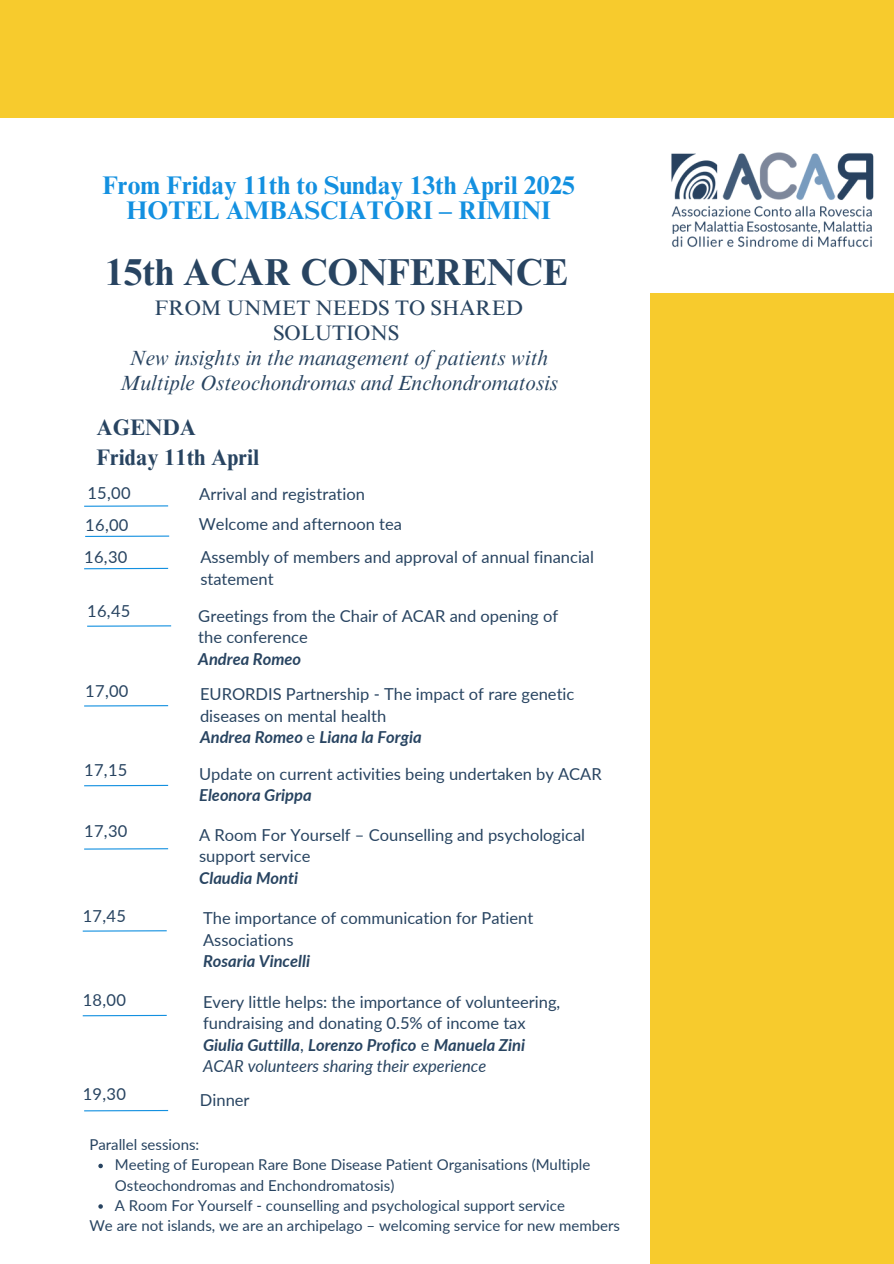
<style>
.page{position:relative;width:894px;height:1264px;background:#fff}
.page>*{position:absolute;margin:0;border:0;box-sizing:border-box;transform-origin:0 0}
.t1{font:700 37.5px "Times NRMT Pro";color:#284461}
.t2{font:700 25.5px/24.8px "Times NRMT Pro";color:#1390e0;text-align:center}
.t3{font:700 22.5px "Times NRMT Pro";color:#284461}
.t4{font:italic 21px/24.8px "Times NRMT Pro";color:#284461;text-align:center}
.t5{font:16.5px/21.3px "Lato";color:#284461}
.t6{font:italic 700 16.5px "Lato";color:#284461}
.t7{font:italic 16.5px "Lato";color:#284461}
.t8{font:15px/20.2px "Lato";color:#284461}
.s1{font-style:normal}
.s2{font-weight:400;font-style:normal}
.s3{font-weight:700;font-style:italic}
</style>
<div class="page">
<hr style="left:84px;top:568px;width:84px;height:1px;background:#1390e0">
<hr style="left:85px;top:535px;width:84px;height:2px;background:#1390e0">
<hr style="left:87px;top:625px;width:84px;height:1px;background:#1390e0">
<hr style="left:84px;top:705px;width:84px;height:1px;background:#1390e0">
<hr style="left:84px;top:784px;width:84px;height:2px;background:#1390e0">
<hr style="left:84px;top:505px;width:84px;height:2px;background:#1390e0">
<hr style="left:84px;top:848px;width:84px;height:1px;background:#1390e0">
<hr style="left:83px;top:930px;width:84px;height:1px;background:#1390e0">
<div style="left:649px;top:0;width:244px;height:1263px;background:#f7cb2d"></div>
<div style="left:637px;top:111px;width:256px;height:181px;background:#fff"></div>
<img style="left:671px;top:152px;width:203px;height:95px">
<svg style="left:98px;top:1163px;width:5px;height:5px"></svg>
<svg style="left:98px;top:1204px;width:5px;height:4px"></svg>
<hr style="left:83px;top:1014px;width:84px;height:2px;background:#1390e0">
<hr style="left:84px;top:1109px;width:84px;height:2px;background:#1390e0">
<div style="left:0;top:0;width:893px;height:117px;background:#f7cb2d"></div>
<p class="t2" style="left:103px;top:176px;width:474px">From Friday 11th to Sunday 13th April 2025<br>HOTEL AMBASCIATORI – RIMINI</p>
<h6 class="t1" style="left:105px;top:258px;width:464px">15th ACAR CONFERENCE</h6>
<h6 class="t4" style="left:120px;top:298px;width:439px"><span class="s1">FROM UNMET NEEDS TO SHARED SOLUTIONS<br></span>New insights in the management of patients with Multiple Osteochondromas and Enchondromatosis</h6>
<p class="t3" style="left:96px;top:419px;width:101px">AGENDA</p>
<p class="t3" style="left:96px;top:449px;width:164px">Friday 11th April</p>
<p class="t5" style="left:87px;top:482px;width:45px">15,00</p>
<h2 class="t5" style="left:199px;top:483px;width:167px">Arrival and registration</h2>
<p class="t5" style="left:85px;top:513px;width:45px">16,00</p>
<h3 class="t5" style="left:199px;top:513px;width:204px">Welcome and afternoon tea</h3>
<p class="t5" style="left:84px;top:546px;width:45px">16,30</p>
<h1 class="t5" style="left:200px;top:546px;width:395px">Assembly of members and approval of annual financial statement</h1>
<p class="t5" style="left:87px;top:600px;width:45px">16,45</p>
<h4 class="t5" style="left:198px;top:605px;width:361px">Greetings from the Chair of ACAR and opening of the conference</h4>
<h6 class="t6" style="left:198px;top:648px;width:104px">Andrea Romeo</h6>
<p class="t5" style="left:85px;top:680px;width:45px">17,00</p>
<p class="t5" style="left:200px;top:683px;width:376px">EURORDIS Partnership - The impact of rare genetic diseases on mental health</p>
<p class="t6" style="left:200px;top:726px;width:223px">Andrea Romeo <span class="s2">e</span> Liana la Forgia</p>
<h6 class="t5" style="left:84px;top:758px;width:45px">17,15</h6>
<h5 class="t5" style="left:199px;top:762px;width:404px">Update on current activities being undertaken by ACAR<br><span class="s3">Eleonora Grippa</span></h5>
<h6 class="t5" style="left:84px;top:820px;width:45px">17,30</h6>
<p class="t5" style="left:199px;top:823px;width:387px">A Room For Yourself – Counselling and psychological support service</p>
<p class="t6" style="left:199px;top:867px;width:100px">Claudia Monti</p>
<p class="t5" style="left:83px;top:904px;width:45px">17,45</p>
<h6 class="t5" style="left:203px;top:907px;width:331px">The importance of communication for Patient<br>Associations</h6>
<p class="t6" style="left:203px;top:950px;width:108px">Rosaria Vincelli</p>
<p class="t5" style="left:83px;top:989px;width:45px">18,00</p>
<h6 class="t5" style="left:203px;top:991px;width:359px">Every little helps: the importance of volunteering, fundraising and donating 0.5% of income tax</h6>
<p class="t6" style="left:203px;top:1034px;width:323px">Giulia Guttilla<span class="s2">,</span> Lorenzo Profico <span class="s2">e</span> Manuela Zini</p>
<p class="t7" style="left:203px;top:1055px;width:285px">ACAR volunteers sharing their experience</p>
<p class="t5" style="left:83px;top:1083px;width:45px">19,30</p>
<h6 class="t5" style="left:200px;top:1089px;width:51px">Dinner</h6>
<p class="t8" style="left:89px;top:1134px;width:111px">Parallel sessions:</p>
<h6 class="t8" style="left:115px;top:1154px;width:477px">Meeting of European Rare Bone Disease Patient Organisations (Multiple<br>Osteochondromas and Enchondromatosis)</h6>
<p class="t8" style="left:115px;top:1194px;width:451px">A Room For Yourself - counselling and psychological support service</p>
<p class="t8" style="left:89px;top:1215px;width:532px">We are not islands, we are an archipelago – welcoming service for new members</p>
</div>
